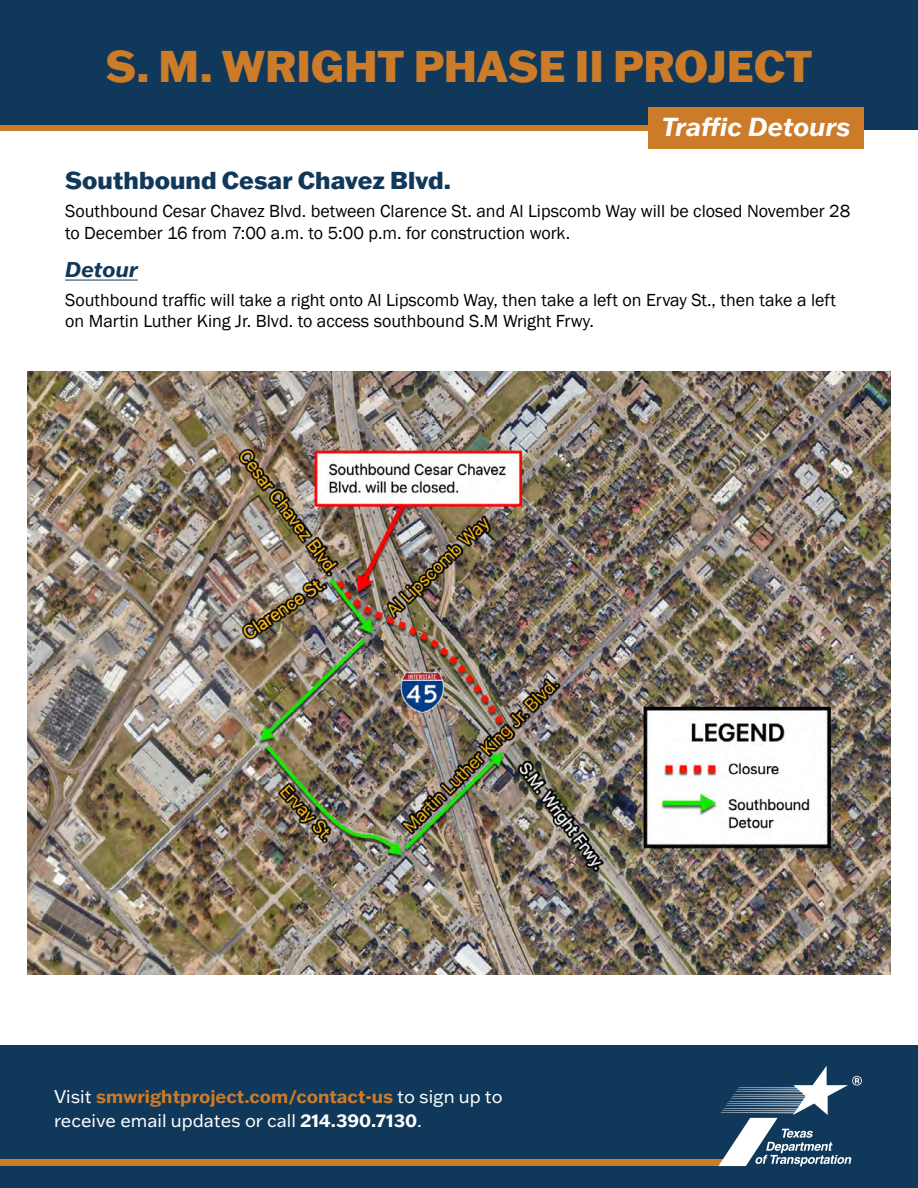
<style>
.page{position:relative;width:918px;height:1188px;background:#fff}
.page>*{position:absolute;margin:0;border:0;box-sizing:border-box;transform-origin:0 0}
.t1{font:800 43.5px "Franklin Gothic ATF";color:#cc7b29}
.t2{font:italic 700 25.5px "Franklin Gothic ATF";color:#fff}
.t3{font:800 24px "Franklin Gothic ATF";letter-spacing:.005em;color:#10385a}
.t4{font:italic 700 21px "Franklin Gothic ATF";color:#10385a}
.t5{font:18px/21.6px "Franklin Gothic";color:#000}
.t6{font:18px/24px "Franklin Gothic ATF";color:#fff}
.s1{font-weight:700;color:#cc7b29}
.s2{font-weight:700}
</style>
<div class="page">
<div style="left:0;top:0;width:918px;height:130px;background:#10385a"></div>
<div style="left:0;top:1045px;width:918px;height:143px;background:#10385a"></div>
<div style="left:0;top:1159px;width:734px;height:7px;background:#cc7b29"></div>
<div style="left:0;top:126px;width:734px;height:5px;background:#cc7b29"></div>
<svg style="left:718px;top:1066px;width:144px;height:100px"></svg>
<div style="left:648px;top:108px;width:216px;height:41px;background:#cc7b29"></div>
<hr style="left:65px;top:280px;width:73px;height:1px;background:#10385a">
<img style="left:27px;top:372px;width:864px;height:603px">
<h1 class="t1" style="left:105px;top:37px;width:709px">S. M. WRIGHT PHASE II PROJECT</h1>
<h2 class="t2" style="left:661px;top:110px;width:191px">Traffic Detours</h2>
<h1 class="t3" style="left:65px;top:164px;width:387px">Southbound Cesar Chavez Blvd.</h1>
<p class="t5" style="left:65px;top:201px;width:787px">Southbound Cesar Chavez Blvd. between Clarence St. and Al Lipscomb Way will be closed November 28 to December 16 from 7:00 a.m. to 5:00 p.m. for construction work.</p>
<h2 class="t4" style="left:65px;top:256px;width:74px">Detour</h2>
<p class="t5" style="left:65px;top:289px;width:772px">Southbound traffic will take a right onto Al Lipscomb Way, then take a left on Ervay St., then take a left on Martin Luther King Jr. Blvd. to access southbound S.M Wright Frwy.</p>
<p class="t6" style="left:54px;top:1084px;width:450px">Visit <span class="s1">smwrightproject.com/contact-us</span> to sign up to receive email updates or call <span class="s2">214.390.7130</span>.</p>
</div>
